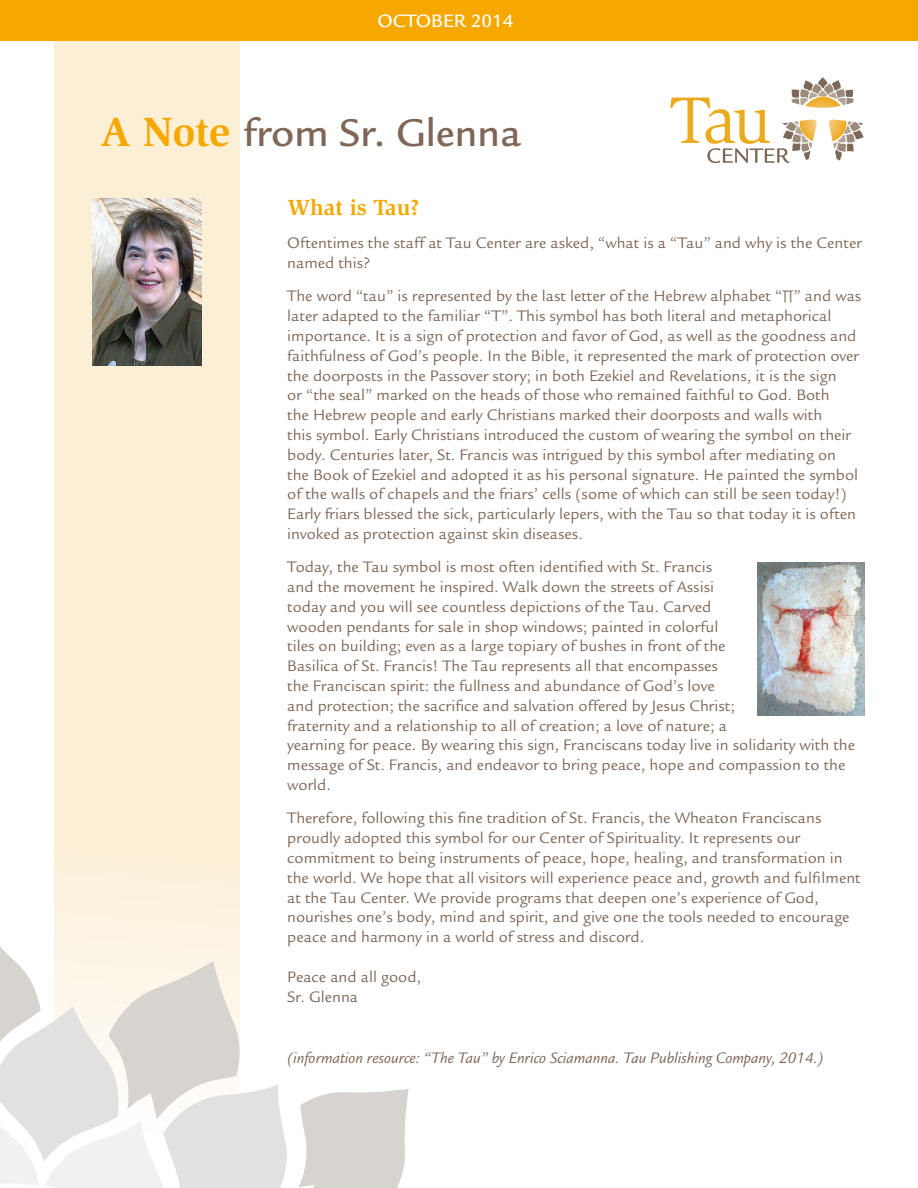
<style>
.page{position:relative;width:918px;height:1188px;background:#fff}
.page>*{position:absolute;margin:0;border:0;box-sizing:border-box;transform-origin:0 0}
.t1{font:500 42px "Legacy Sans Std";color:#7e6756}
.t2{font:700 22.5px "Slimbach Std";color:#f6a800}
.t3{font:500 19.5px "Legacy Sans Std";color:#fff}
.t4{font:16.5px/19.8px "Legacy Sans Std";color:#7e6756}
.t5{font:italic 16.5px "Legacy Sans Std";color:#7e6756}
.s1{font-family:"Slimbach Std";font-weight:700;color:#f6a800}
</style>
<div class="page">
<div style="left:54px;top:0;width:186px;height:1188px;background:#fbefd5"></div>
<svg style="left:670px;top:77px;width:194px;height:86px"></svg>
<svg style="left:298px;top:1089px;width:111px;height:99px;background:#dcd8d5"></svg>
<svg style="left:0;top:916px;width:287px;height:272px"></svg>
<div style="left:0;top:0;width:918px;height:40px;background:#f6a800"></div>
<img style="left:93px;top:199px;width:108px;height:166px">
<img style="left:758px;top:562px;width:107px;height:154px">
<p class="t3" style="left:378px;top:10px;width:137px">OCTOBER 2014</p>
<p class="t1" style="left:100px;top:109px;width:422px"><span class="s1">A Note</span> from Sr. Glenna</p>
<p class="t2" style="left:287px;top:194px;width:134px">What is Tau?</p>
<p class="t4" style="left:287px;top:233px;width:576px">Oftentimes the staff at Tau Center are asked, “what is a “Tau” and why is the Center named this?</p>
<p class="t4" style="left:287px;top:286px;width:576px">The word “tau” is represented by the last letter of the Hebrew alphabet “∏” and was later adapted to the familiar “T”. This symbol has both literal and metaphorical importance. It is a sign of protection and favor of God, as well as the goodness and faithfulness of God’s people. In the Bible, it represented the mark of protection over the doorposts in the Passover story; in both Ezekiel and Revelations, it is the sign<br>or “the seal” marked on the heads of those who remained faithful to God. Both<br>the Hebrew people and early Christians marked their doorposts and walls with<br>this symbol. Early Christians introduced the custom of wearing the symbol on their body. Centuries later, St. Francis was intrigued by this symbol after mediating on the Book of Ezekiel and adopted it as his personal signature. He painted the symbol of the walls of chapels and the friars’ cells (some of which can still be seen today!)<br>Early friars blessed the sick, particularly lepers, with the Tau so that today it is often invoked as protection against skin diseases.</p>
<p class="t4" style="left:287px;top:557px;width:569px">Today, the Tau symbol is most often identified with St. Francis<br>and the movement he inspired. Walk down the streets of Assisi<br>today and you will see countless depictions of the Tau. Carved<br>wooden pendants for sale in shop windows; painted in colorful<br>tiles on building; even as a large topiary of bushes in front of the<br>Basilica of St. Francis! The Tau represents all that encompasses<br>the Franciscan spirit: the fullness and abundance of God’s love<br>and protection; the sacrifice and salvation offered by Jesus Christ;<br>fraternity and a relationship to all of creation; a love of nature; a<br>yearning for peace. By wearing this sign, Franciscans today live in solidarity with the message of St. Francis, and endeavor to bring peace, hope and compassion to the world.</p>
<p class="t4" style="left:287px;top:808px;width:575px">Therefore, following this fine tradition of St. Francis, the Wheaton Franciscans proudly adopted this symbol for our Center of Spirituality. It represents our commitment to being instruments of peace, hope, healing, and transformation in the world. We hope that all visitors will experience peace and, growth and fulfilment at the Tau Center. We provide programs that deepen one’s experience of God, nourishes one’s body, mind and spirit, and give one the tools needed to encourage peace and harmony in a world of stress and discord.</p>
<p class="t4" style="left:287px;top:967px;width:135px">Peace and all good,</p>
<p class="t4" style="left:287px;top:987px;width:72px">Sr. Glenna</p>
<p class="t5" style="left:287px;top:1049px;width:538px">(information resource: “The Tau” by Enrico Sciamanna. Tau Publishing Company, 2014.)</p>
</div>
